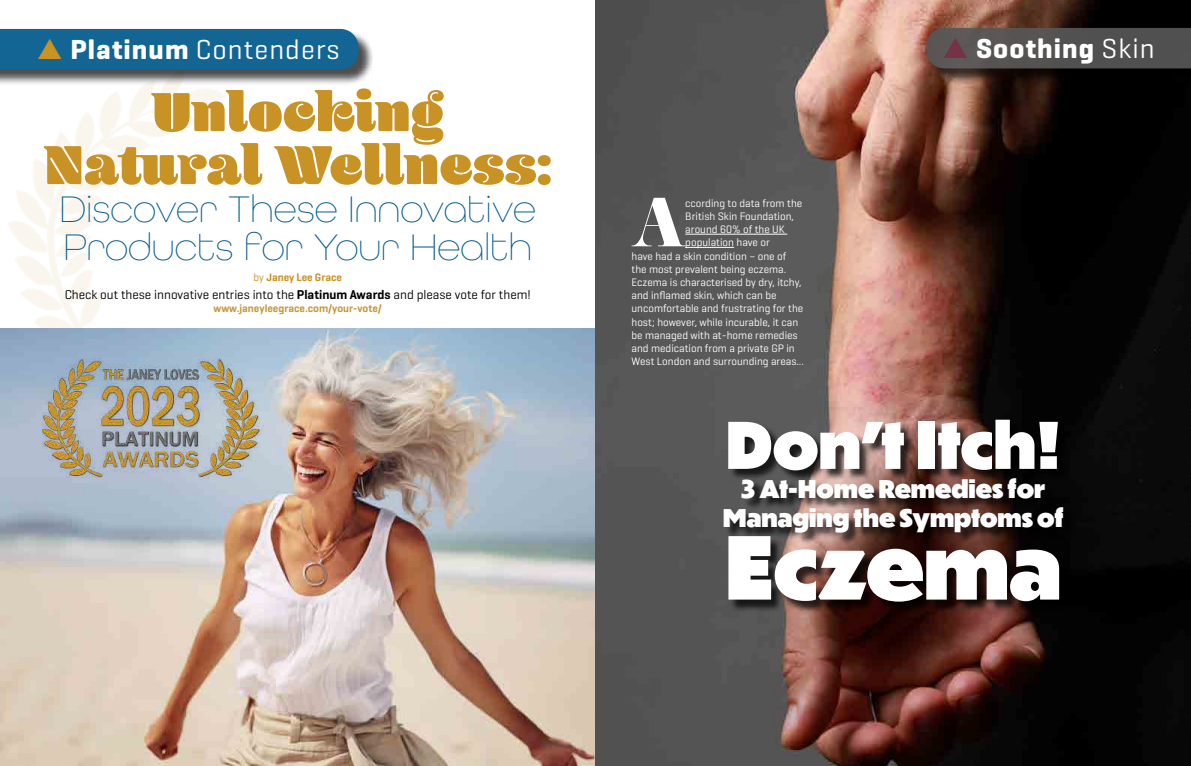
<style>
.page{position:relative;width:1191px;height:766px;background:#fff}
.page>*{position:absolute;margin:0;border:0;box-sizing:border-box;transform-origin:0 0}
.t1{font:900 85px "Dunbar Tall";color:#fff}
.t2{font:900 63px "Dunbar Tall";color:#fff}
.t3{font:60.6px "Eloquent JF Pro";color:#fff}
.t4{font:900 57px/53px "Blenny";color:#c89225;text-align:center}
.t5{font:39px/38px "All Round Gothic X Lig";color:#025a8c}
.t6{font:28px "Geogrotesque";letter-spacing:.04em;color:#fff}
.t7{font:700 28px "Geogrotesque";letter-spacing:.04em;color:#fff}
.t8{font:900 24px/28.8px "Dunbar Tall";color:#fff;text-align:center}
.t9{font:13px "Geogrotesque";color:#000}
.t10{font:11px "Geogrotesque";color:#fff}
.t11{font:600 11px "Geogrotesque";color:#c7973b}
.t12{font:600 11px "Geogrotesque";color:#c89225}
.s1{font-weight:700}
.s2{font-weight:400}
.s3{font-weight:600}
</style>
<div class="page">
<img style="left:0;top:328px;width:595px;height:437px">
<img style="left:36px;top:352px;width:228px;height:131px">
<div style="left:0;top:31px;width:374px;height:55px;background:#000;opacity:.75"></div>
<img style="left:595px;top:0;width:596px;height:765px">
<div style="left:725px;top:421px;width:351px;height:193px;background:#000;opacity:.75"></div>
<div style="left:928px;top:30px;width:263px;height:55px;background:#000;opacity:.75"></div>
<hr style="left:685px;top:234px;width:102px;height:1px;background:#fff">
<hr style="left:685px;top:247px;width:49px;height:1px;background:#fff">
<div style="left:0;top:29px;width:358px;height:40px;background:#136594"></div>
<svg style="left:926px;top:28px;width:265px;height:40px;background:#555251"></svg>
<h3 class="t6" style="left:70px;top:32px;width:271px"><span class="s1">Platinum</span> Contenders</h3>
<h3 class="t4" style="left:44px;top:85px;width:509px">Unlocking<br>Natural Wellness:</h3>
<h3 class="t5" style="left:59px;top:189px;width:478px">Discover These Innovative<br>Products for Your Health</h3>
<p class="t12" style="left:253px;top:270px;width:90px"><span class="s2">by</span> Janey Lee Grace</p>
<p class="t9" style="left:65px;top:286px;width:467px">Check out these innovative entries into the <span class="s3">Platinum Awards</span> and please vote for them!</p>
<p class="t11" style="left:213px;top:301px;width:170px">www.janeyleegrace.com/your-vote/</p>
<h3 class="t3" style="left:631px;top:190px;width:55px">A</h3>
<p class="t10" style="left:685px;top:196px;width:118px">ccording to data from the</p>
<p class="t10" style="left:685px;top:209px;width:110px">British Skin Foundation,</p>
<p class="t10" style="left:685px;top:222px;width:101px">around 60% of the UK</p>
<p class="t10" style="left:685px;top:235px;width:86px">population have or</p>
<p class="t10" style="left:631px;top:249px;width:156px">have had a skin condition – one of</p>
<p class="t10" style="left:631px;top:262px;width:156px">the most prevalent being eczema.</p>
<p class="t10" style="left:631px;top:275px;width:171px">Eczema is characterised by dry, itchy,</p>
<p class="t10" style="left:631px;top:288px;width:146px">and inflamed skin, which can be</p>
<p class="t10" style="left:631px;top:302px;width:173px">uncomfortable and frustrating for the</p>
<p class="t10" style="left:631px;top:315px;width:168px">host; however, while incurable, it can</p>
<p class="t10" style="left:631px;top:328px;width:168px">be managed with at-home remedies</p>
<p class="t10" style="left:631px;top:341px;width:165px">and medication from a private GP in</p>
<p class="t10" style="left:631px;top:354px;width:174px">West London and surrounding areas...</p>
<h3 class="t7" style="left:976px;top:31px;width:180px">Soothing <span class="s2">Skin</span></h3>
<h2 class="t2" style="left:725px;top:398px;width:337px">Don’t Itch!</h2>
<h3 class="t8" style="left:723px;top:473px;width:342px">3 At-Home Remedies for<br>Managing the Symptoms of</h3>
<h1 class="t1" style="left:725px;top:504px;width:338px">Eczema</h1>
</div>
